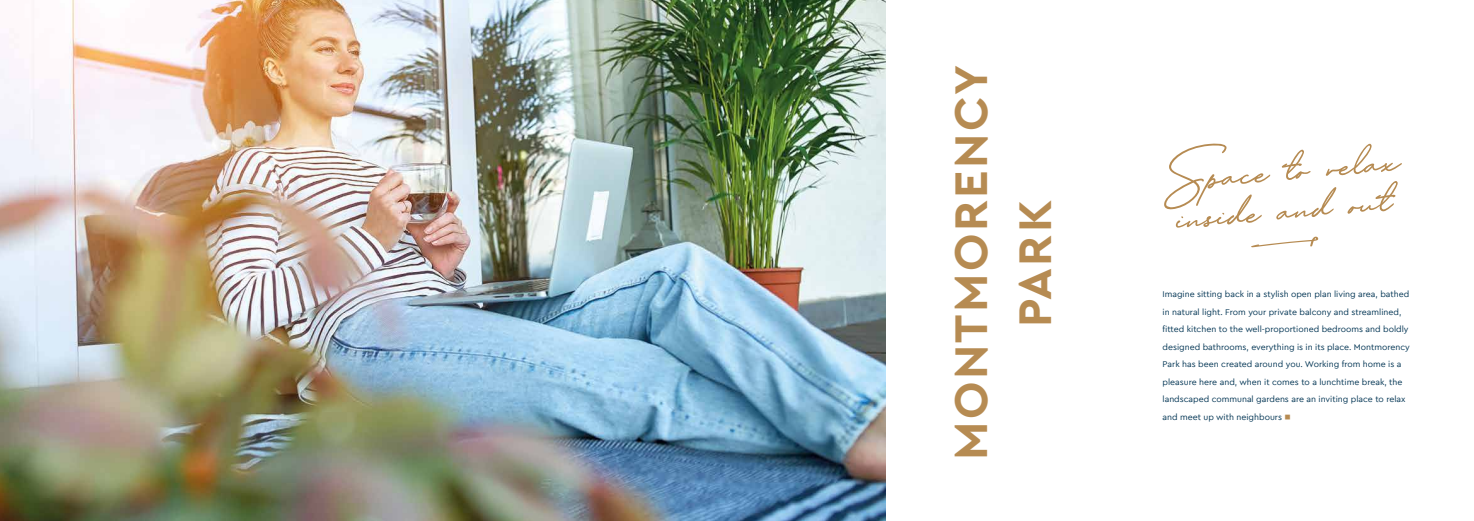
<style>
.page{position:relative;width:1474px;height:521px;background:#fff}
.page>*{position:absolute;margin:0;border:0;box-sizing:border-box;transform-origin:0 0}
.t1{font:74.38px "Holimount";color:#b68b52}
.t2{font:700 48.12px/64px "Cera PRO";letter-spacing:.05em;color:#b68b52;text-align:center}
.t3{font:8.75px/17.5px "Cera PRO";color:#003453}
.s1{font-weight:500;color:#b68b52}
</style>
<div class="page">
<img style="left:0;top:0;width:885px;height:521px">
<h2 class="t2" style="left:936px;top:460px;width:396px;rotate:-90deg">MONTMORENCY<br>PARK</h2>
<h1 class="t1" style="left:1157px;top:133px;width:241px;rotate:-5deg">Space to relax</h1>
<h1 class="t1" style="left:1172px;top:171px;width:218px;rotate:-5deg">inside and out</h1>
<p class="t3" style="left:1162px;top:285px;width:249px">Imagine sitting back in a stylish open plan living area, bathed in natural light. From your private balcony and streamlined, fitted kitchen to the well-proportioned bedrooms and boldly designed bathrooms, everything is in its place. Montmorency Park has been created around you. Working from home is a pleasure here and, when it comes to a lunchtime break, the landscaped communal gardens are an inviting place to relax and meet up with neighbours <span class="s1">■</span></p>
</div>
